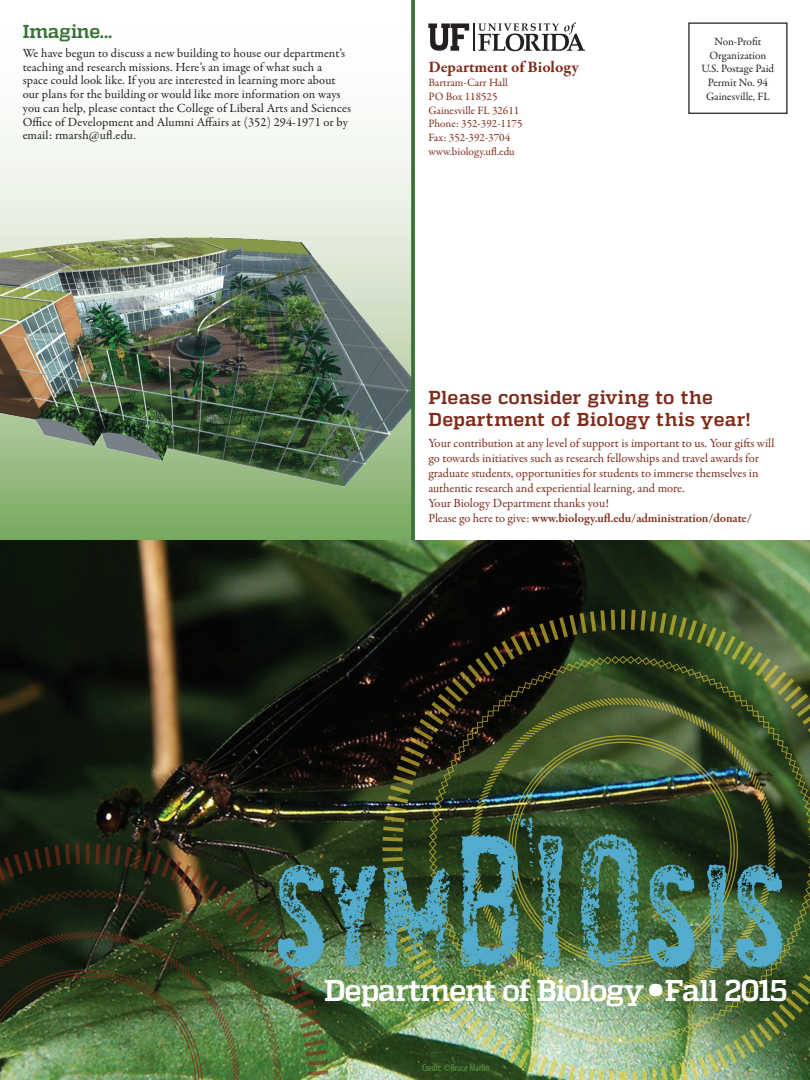
<style>
.page{position:relative;width:810px;height:1080px;background:#fff}
.page>*{position:absolute;margin:0;border:0;box-sizing:border-box;transform-origin:0 0}
.t1{font:700 30px "Quadon";letter-spacing:-.045em;color:#fff}
.t2{font:700 18.75px/22.5px "Quadon";letter-spacing:.015em;color:#7f2b1a}
.t3{font:700 18.75px "Quadon";letter-spacing:-.01em;color:#3a7237}
.t4{font:700 16.25px "Garamond Premr Pro";color:#7f2b1a}
.t5{font:12.5px/13.8px "Garamond Premr Pro";letter-spacing:.01em;color:#231f20}
.t6{font:12.5px/15px "Garamond Premr Pro";letter-spacing:-.005em;color:#7f2b1a}
.t7{font:11.25px/13.8px "Garamond Premr Pro";color:#7f2b1a}
.t8{font:11.25px/13.8px "Garamond Premr Pro";color:#231f20;text-align:center}
.t9{font:condensed 10px "Myriad Pro";color:#5a9a40}
.s1{font-weight:600}
</style>
<div class="page">
<svg style="left:0;top:132px;width:411px;height:408px"></svg>
<img style="left:0;top:216px;width:411px;height:281px">
<svg style="left:411px;top:0;width:4px;height:540px;background:#437840"></svg>
<img style="left:0;top:540px;width:810px;height:116px">
<div style="left:688px;top:22px;width:100px;height:92px;border:1px solid #231f20"></div>
<svg style="left:428px;top:23px;width:41px;height:28px"></svg>
<hr style="left:473px;top:23px;width:2px;height:28px;background:#231f20">
<svg style="left:478px;top:23px;width:107px;height:28px"></svg>
<svg style="left:381px;top:608px;width:429px;height:48px;background:#2c351a"></svg>
<img style="left:0;top:656px;width:810px;height:424px">
<h2 class="t3" style="left:23px;top:20px;width:91px">Imagine...</h2>
<p class="t5" style="left:23px;top:46px;width:330px">We have begun to discuss a new building to house our department’s teaching and research missions. Here’s an image of what such a<br>space could look like. If you are interested in learning more about our plans for the building or would like more information on ways you can help, please contact the College of Liberal Arts and Sciences Office of Development and Alumni Affairs at (352) 294-1971 or by email: rmarsh@ufl.edu.</p>
<p class="t8" style="left:702px;top:35px;width:74px">Non-Profit<br>Organization<br>U.S. Postage Paid<br>Permit No. 94<br>Gainesville, FL</p>
<h3 class="t4" style="left:428px;top:57px;width:152px">Department of Biology</h3>
<p class="t7" style="left:428px;top:76px;width:96px">Bartram-Carr Hall<br>PO Box 118525<br>Gainesville FL 32611<br>Phone: 352-392-1175<br>Fax: 352-392-3704 www.biology.ufl.edu</p>
<h2 class="t2" style="left:428px;top:386px;width:323px">Please consider giving to the<br>Department of Biology this year!</h2>
<p class="t6" style="left:428px;top:436px;width:348px">Your contribution at any level of support is important to us. Your gifts will go towards initiatives such as research fellowships and travel awards for graduate students, opportunities for students to immerse themselves in authentic research and experiential learning, and more.<br>Your Biology Department thanks you!<br>Please go here to give: <span class="s1">www.biology.ufl.edu/administration/donate/</span></p>
<h1 class="t1" style="left:324px;top:974px;width:465px">Department of Biology • Fall 2015</h1>
<p class="t9" style="left:422px;top:1062px;width:69px">Credit: ©Bruce Marlin</p>
</div>
